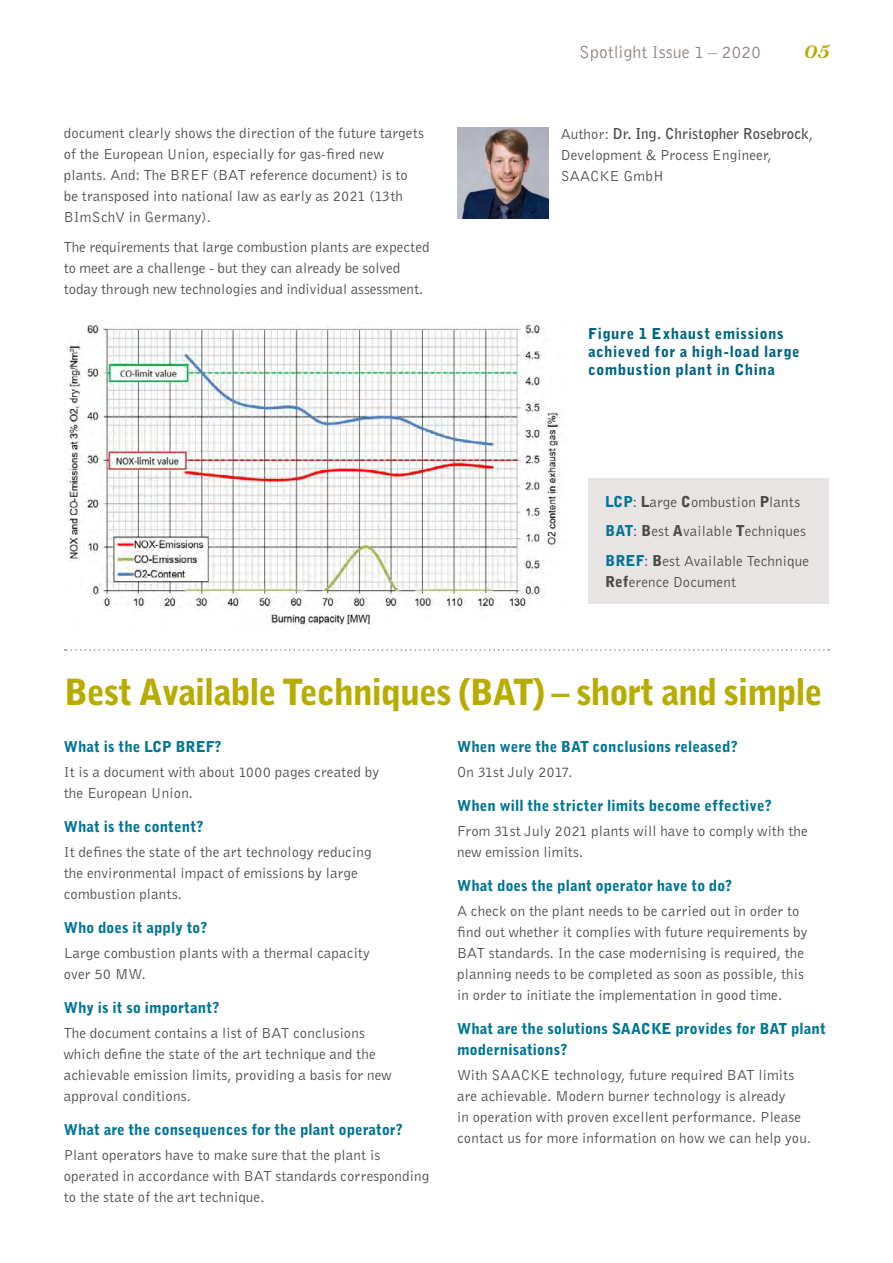
<style>
.page{position:relative;width:893px;height:1263px;background:#fff}
.page>*{position:absolute;margin:0;border:0;box-sizing:border-box;transform-origin:0 0}
.t1{font:900 36px "Bell Gothic";letter-spacing:-.03em;color:#b8ac00}
.t2{font:italic 700 24px "Bell MT Std";color:#b8ac00}
.t3{font:18px "Bell Gothic";color:#90837f}
.t4{font:15px/21px "Bell Gothic";letter-spacing:.01em;color:#4a4a49}
.t5{font:900 15px/21px "Bell Gothic";letter-spacing:.01em;color:#007594}
.t6{font:900 15px/18px "Bell Gothic";letter-spacing:.04em;color:#006384}
.s1{font-weight:700}
.s2{font-weight:900;color:#007594}
.s3{font-weight:900}
</style>
<div class="page">
<img style="left:66px;top:321px;width:495px;height:308px">
<img style="left:457px;top:128px;width:91px;height:91px">
<div style="left:588px;top:479px;width:241px;height:125px;background:#e8e4e3"></div>
<svg style="left:65px;top:649px;width:764px;height:2px"></svg>
<p class="t4" style="left:64px;top:122px;width:362px">document clearly shows the direction of the future targets of the European Union, especially for gas-fired new plants. And: The BREF (BAT reference document) is to be transposed into national law as early as 2021 (13th BImSchV in Germany).</p>
<p class="t4" style="left:64px;top:236px;width:367px">The requirements that large combustion plants are expected to meet are a challenge - but they can already be solved today through new technologies and individual assessment.</p>
<p class="t3" style="left:579px;top:41px;width:184px">Spotlight Issue 1 – 2020</p>
<h2 class="t2" style="left:803px;top:37px;width:28px">05</h2>
<p class="t4" style="left:561px;top:123px;width:254px">Author: <span class="s1">Dr. Ing. Christopher Rosebrock</span>,<br>Development &amp; Process Engineer,<br>SAACKE GmbH</p>
<p class="t6" style="left:588px;top:325px;width:213px">Figure 1 Exhaust emissions achieved for a high-load large combustion plant in China</p>
<p class="t4" style="left:605px;top:487px;width:205px;line-height:29.5px"><span class="s2">LCP</span>: <span class="s3">L</span>arge <span class="s3">C</span>ombustion <span class="s3">P</span>lants<br><span class="s2">BAT</span>: <span class="s3">B</span>est <span class="s3">A</span>vailable <span class="s3">T</span>echniques<br><span class="s2">BREF</span>: <span class="s3">B</span>est Available Technique</p>
<p class="t4" style="left:605px;top:571px;width:132px"><span class="s3">Ref</span>erence Document</p>
<h1 class="t1" style="left:64px;top:669px;width:760px">Best Available Techniques (BAT) – short and simple</h1>
<p class="t5" style="left:64px;top:736px;width:159px">What is the LCP BREF?</p>
<p class="t4" style="left:64px;top:761px;width:317px">It is a document with about 1000 pages created by the European Union.</p>
<p class="t5" style="left:64px;top:816px;width:141px">What is the content?</p>
<p class="t4" style="left:64px;top:841px;width:309px">It defines the state of the art technology reducing the environmental impact of emissions by large combustion plants.</p>
<p class="t5" style="left:64px;top:917px;width:145px">Who does it apply to?</p>
<p class="t4" style="left:64px;top:942px;width:307px">Large combustion plants with a thermal capacity over 50 MW.</p>
<p class="t5" style="left:64px;top:997px;width:157px">Why is it so important?</p>
<p class="t4" style="left:64px;top:1022px;width:329px">The document contains a list of BAT conclusions which define the state of the art technique and the achievable emission limits, providing a basis for new approval conditions.</p>
<p class="t5" style="left:64px;top:1119px;width:340px">What are the consequences for the plant operator?</p>
<p class="t4" style="left:64px;top:1144px;width:367px">Plant operators have to make sure that the plant is operated in accordance with BAT standards corresponding to the state of the art technique.</p>
<p class="t5" style="left:457px;top:736px;width:282px">When were the BAT conclusions released?</p>
<p class="t4" style="left:457px;top:761px;width:117px">On 31st July 2017.</p>
<p class="t5" style="left:457px;top:795px;width:316px">When will the stricter limits become effective?</p>
<p class="t4" style="left:457px;top:820px;width:352px">From 31st July 2021 plants will have to comply with the new emission limits.</p>
<p class="t5" style="left:457px;top:875px;width:276px">What does the plant operator have to do?</p>
<p class="t4" style="left:457px;top:900px;width:352px">A check on the plant needs to be carried out in order to find out whether it complies with future requirements by BAT standards. In the case modernising is required, the planning needs to be completed as soon as possible, this in order to initiate the implementation in good time.</p>
<p class="t5" style="left:457px;top:1018px;width:370px">What are the solutions SAACKE provides for BAT plant modernisations?</p>
<p class="t4" style="left:457px;top:1064px;width:356px">With SAACKE technology, future required BAT limits are achievable. Modern burner technology is already<br>in operation with proven excellent performance. Please contact us for more information on how we can help you.</p>
</div>
